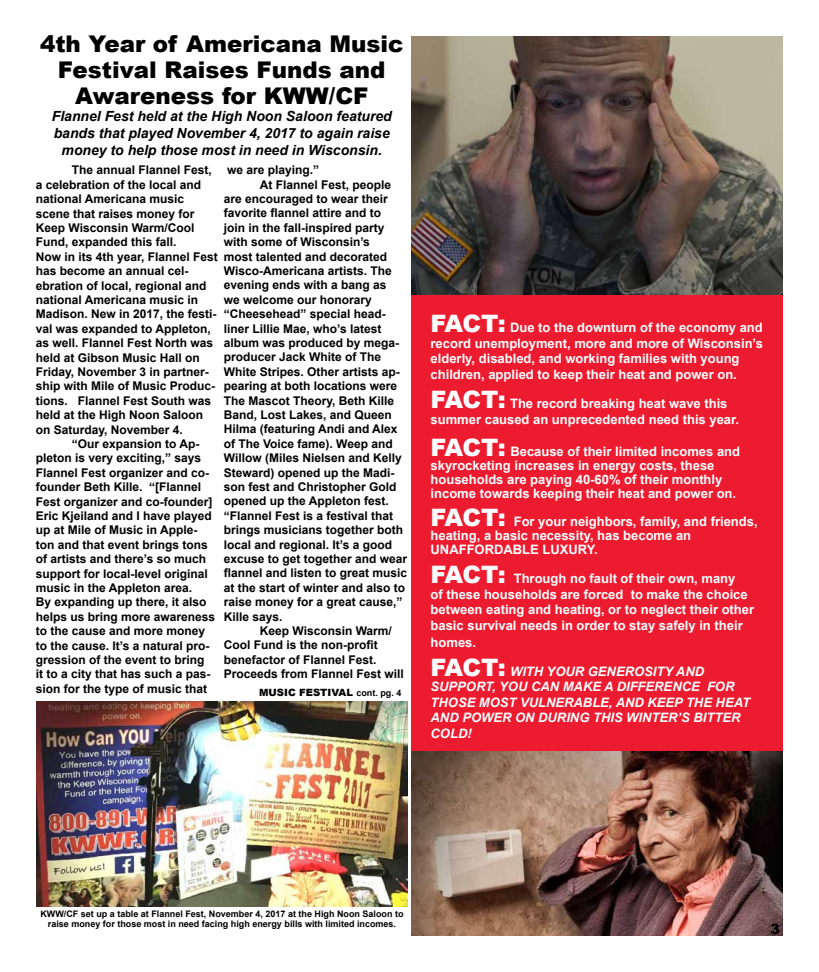
<style>
.page{position:relative;width:819px;height:972px;background:#fff}
.page>*{position:absolute;margin:0;border:0;box-sizing:border-box;transform-origin:0 0}
.t1{font:900 23px/26px "Arial";color:#000;text-align:center}
.t2{font:italic 700 14px/16.8px "Arial";color:#000;text-align:center}
.t3{font:900 14px "Arial";color:#000}
.t4{font:700 13px/15.6px "Arial";color:#fff}
.t5{font:italic 700 13px/15.6px "Arial";color:#fff}
.t6{font:700 12px "Arial";color:#000}
.t7{font:900 10px "Arial";color:#000}
.t8{font:700 9px/10.8px "Arial";color:#000;text-align:center}
.s1{font-weight:700;font-size:9px}
.s2{font-weight:900;font-size:24px}
.s3{font-weight:900;font-style:normal;font-size:24px}
</style>
<div class="page">
<img style="left:36px;top:702px;width:371px;height:204px">
<img style="left:412px;top:751px;width:371px;height:185px">
<img style="left:412px;top:36px;width:371px;height:259px">
<div style="left:412px;top:295px;width:371px;height:456px;background:#ed1b2f"></div>
<h1 class="t1" style="left:40px;top:31px;width:365px">4th Year of Americana Music<br>Festival Raises Funds and<br>Awareness for KWW/CF</h1>
<p class="t2" style="left:52px;top:108px;width:341px">Flannel Fest held at the High Noon Saloon featured bands that played November 4, 2017 to again raise money to help those most in need in Wisconsin.</p>
<p class="t6" style="left:227px;top:162px;width:94px">we are playing.”</p>
<p class="t6" style="left:260px;top:176px;width:133px">At Flannel Fest, people</p>
<p class="t6" style="left:224px;top:191px;width:166px">are encouraged to wear their</p>
<p class="t6" style="left:224px;top:205px;width:159px">favorite flannel attire and to</p>
<p class="t6" style="left:224px;top:220px;width:162px">join in the fall-inspired party</p>
<p class="t6" style="left:224px;top:234px;width:148px">with some of Wisconsin’s</p>
<p class="t6" style="left:224px;top:248px;width:165px">most talented and decorated</p>
<p class="t6" style="left:224px;top:263px;width:169px">Wisco-Americana artists. The</p>
<p class="t6" style="left:224px;top:277px;width:164px">evening ends with a bang as</p>
<p class="t6" style="left:224px;top:292px;width:150px">we welcome our honorary</p>
<p class="t6" style="left:224px;top:306px;width:164px">“Cheesehead” special head-</p>
<p class="t6" style="left:224px;top:320px;width:159px">liner Lillie Mae, who’s latest</p>
<p class="t6" style="left:224px;top:335px;width:177px">album was produced by mega-</p>
<p class="t6" style="left:224px;top:349px;width:159px">producer Jack White of The</p>
<p class="t6" style="left:224px;top:364px;width:178px">White Stripes. Other artists ap-</p>
<p class="t6" style="left:224px;top:378px;width:175px">pearing at both locations were</p>
<p class="t6" style="left:224px;top:392px;width:172px">The Mascot Theory, Beth Kille</p>
<p class="t6" style="left:224px;top:407px;width:170px">Band, Lost Lakes, and Queen</p>
<p class="t6" style="left:224px;top:421px;width:175px">Hilma (featuring Andi and Alex</p>
<p class="t6" style="left:224px;top:436px;width:170px">of The Voice fame). Weep and</p>
<p class="t6" style="left:224px;top:450px;width:179px">Willow (Miles Nielsen and Kelly</p>
<p class="t6" style="left:224px;top:464px;width:172px">Steward) opened up the Madi-</p>
<p class="t6" style="left:224px;top:479px;width:174px">son fest and Christopher Gold</p>
<p class="t6" style="left:224px;top:493px;width:166px">opened up the Appleton fest.</p>
<p class="t6" style="left:224px;top:508px;width:171px">“Flannel Fest is a festival that</p>
<p class="t6" style="left:224px;top:522px;width:181px">brings musicians together both</p>
<p class="t6" style="left:224px;top:536px;width:170px">local and regional. It’s a good</p>
<p class="t6" style="left:224px;top:551px;width:185px">excuse to get together and wear</p>
<p class="t6" style="left:224px;top:565px;width:185px">flannel and listen to great music</p>
<p class="t6" style="left:224px;top:580px;width:183px">at the start of winter and also to</p>
<p class="t6" style="left:224px;top:594px;width:180px">raise money for a great cause,”</p>
<p class="t6" style="left:224px;top:608px;width:60px">Kille says.</p>
<p class="t6" style="left:260px;top:623px;width:134px">Keep Wisconsin Warm/</p>
<p class="t6" style="left:224px;top:637px;width:155px">Cool Fund is the non-profit</p>
<p class="t6" style="left:224px;top:652px;width:154px">benefactor of Flannel Fest.</p>
<p class="t6" style="left:224px;top:666px;width:182px">Proceeds from Flannel Fest will</p>
<p class="t6" style="left:72px;top:162px;width:142px">The annual Flannel Fest,</p>
<p class="t6" style="left:36px;top:177px;width:167px">a celebration of the local and</p>
<p class="t6" style="left:36px;top:191px;width:150px">national Americana music</p>
<p class="t6" style="left:36px;top:205px;width:160px">scene that raises money for</p>
<p class="t6" style="left:36px;top:220px;width:160px">Keep Wisconsin Warm/Cool</p>
<p class="t6" style="left:36px;top:234px;width:142px">Fund, expanded this fall.</p>
<p class="t6" style="left:36px;top:249px;width:184px">Now in its 4th year, Flannel Fest</p>
<p class="t6" style="left:36px;top:263px;width:154px">has become an annual cel-</p>
<p class="t6" style="left:36px;top:277px;width:172px">ebration of local, regional and</p>
<p class="t6" style="left:36px;top:292px;width:164px">national Americana music in</p>
<p class="t6" style="left:36px;top:306px;width:182px">Madison. New in 2017, the festi-</p>
<p class="t6" style="left:36px;top:321px;width:176px">val was expanded to Appleton,</p>
<p class="t6" style="left:36px;top:335px;width:179px">as well. Flannel Fest North was</p>
<p class="t6" style="left:36px;top:349px;width:166px">held at Gibson Music Hall on</p>
<p class="t6" style="left:36px;top:364px;width:175px">Friday, November 3 in partner-</p>
<p class="t6" style="left:36px;top:378px;width:181px">ship with Mile of Music Produc-</p>
<p class="t6" style="left:36px;top:393px;width:177px">tions. Flannel Fest South was</p>
<p class="t6" style="left:36px;top:407px;width:169px">held at the High Noon Saloon</p>
<p class="t6" style="left:36px;top:421px;width:149px">on Saturday, November 4.</p>
<p class="t6" style="left:72px;top:436px;width:129px">“Our expansion to Ap-</p>
<p class="t6" style="left:36px;top:450px;width:167px">pleton is very exciting,” says</p>
<p class="t6" style="left:36px;top:465px;width:175px">Flannel Fest organizer and co-</p>
<p class="t6" style="left:36px;top:479px;width:167px">founder Beth Kille. “[Flannel</p>
<p class="t6" style="left:36px;top:493px;width:178px">Fest organizer and co-founder]</p>
<p class="t6" style="left:36px;top:508px;width:178px">Eric Kjeiland and I have played</p>
<p class="t6" style="left:36px;top:522px;width:163px">up at Mile of Music in Apple-</p>
<p class="t6" style="left:36px;top:537px;width:174px">ton and that event brings tons</p>
<p class="t6" style="left:36px;top:551px;width:172px">of artists and there’s so much</p>
<p class="t6" style="left:36px;top:565px;width:174px">support for local-level original</p>
<p class="t6" style="left:36px;top:580px;width:158px">music in the Appleton area.</p>
<p class="t6" style="left:36px;top:594px;width:172px">By expanding up there, it also</p>
<p class="t6" style="left:36px;top:609px;width:181px">helps us bring more awareness</p>
<p class="t6" style="left:36px;top:623px;width:171px">to the cause and more money</p>
<p class="t6" style="left:36px;top:637px;width:175px">to the cause. It’s a natural pro-</p>
<p class="t6" style="left:36px;top:652px;width:170px">gression of the event to bring</p>
<p class="t6" style="left:36px;top:666px;width:176px">it to a city that has such a pas-</p>
<p class="t6" style="left:36px;top:681px;width:173px">sion for the type of music that</p>
<p class="t7" style="left:259px;top:685px;width:144px">MUSIC FESTIVAL <span class="s1">cont. pg. 4</span></p>
<p class="t4" style="left:431px;top:320px;width:334px"><span class="s2">FACT:</span> Due to the downturn of the economy and record unemployment, more and more of Wisconsin’s elderly, disabled, and working families with young children, applied to keep their heat and power on.</p>
<p class="t4" style="left:431px;top:395px;width:310px;line-height:16.8px"><span class="s2">FACT:</span> The record breaking heat wave this summer caused an unprecedented need this year.</p>
<p class="t4" style="left:431px;top:445px;width:311px;line-height:14px"><span class="s2">FACT:</span> Because of their limited incomes and skyrocketing increases in energy costs, these households are paying 40-60% of their monthly income towards keeping their heat and power on.</p>
<p class="t4" style="left:431px;top:515px;width:329px;line-height:14px"><span class="s2">FACT:</span> For your neighbors, family, and friends, heating, a basic necessity, has become an<br>unaffordable</p>
<p class="t4" style="left:543px;top:542px;width:57px">lu xury.</p>
<p class="t4" style="left:431px;top:571px;width:325px"><span class="s2">FACT:</span> Through no fault of their own, many<br>of these households are forced to make the choice between eating and heating, or to neglect their other basic survival needs in order to stay safely in their</p>
<p class="t4" style="left:431px;top:635px;width:47px">homes.</p>
<p class="t5" style="left:431px;top:664px;width:321px"><span class="s3">FACT:</span> WITH YOUR GENEROSITY AND<br>SUPPORT, YOU CAN MAKE A DIFFERENCE FOR<br>THOSE MOST VULNERABLE, AND KEEP THE HEAT<br>AND POWER ON DURING THIS WINTER’S BITTER<br>COLD!</p>
<p class="t8" style="left:40px;top:908px;width:365px">KWW/CF set up a table at Flannel Fest, November 4, 2017 at the High Noon Saloon to raise money for those most in need facing high energy bills with limited incomes.</p>
<p class="t3" style="left:770px;top:919px;width:11px">3</p>
</div>
